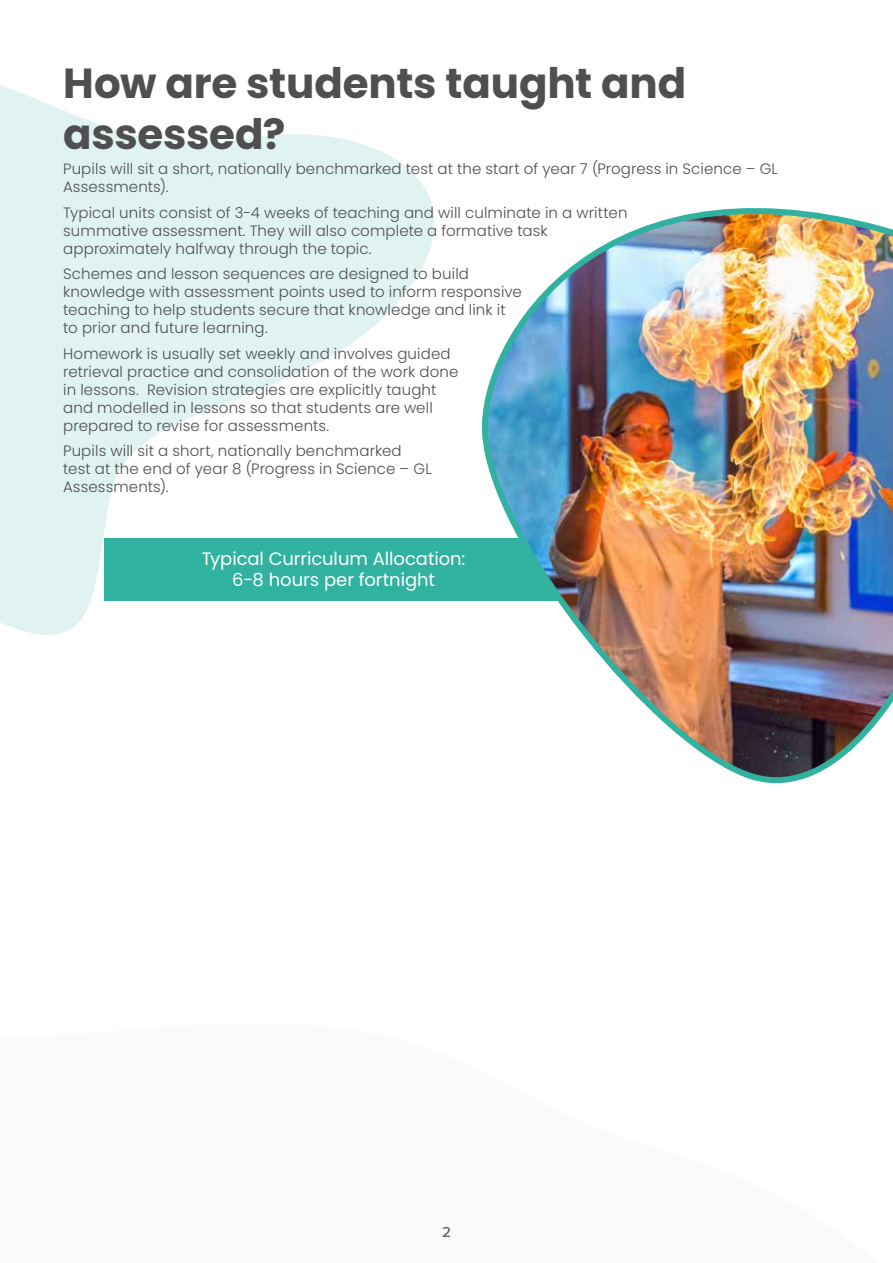
<style>
.page{position:relative;width:893px;height:1263px;background:#fff}
.page>*{position:absolute;margin:0;border:0;box-sizing:border-box;transform-origin:0 0}
.t1{font:700 42px/50.4px "Poppins";letter-spacing:-.005em;color:#4f4f51}
.t2{font:18px/21.6px "Poppins";letter-spacing:-.005em;color:#fff;text-align:center}
.t3{font:300 15px/18px "Poppins";letter-spacing:.01em;color:#4f4f51}
.t4{font:500 15px "Proxima Nova";color:#4f4f51}
</style>
<div class="page">
<svg style="left:0;top:85px;width:436px;height:550px;fill:#e0f3f0"></svg>
<div style="left:104px;top:538px;width:549px;height:62px;background:#31b1a0"></div>
<img style="left:473px;top:208px;width:420px;height:576px">
<h1 class="t1" style="left:63px;top:58px;width:624px">How are students taught and assessed?</h1>
<p class="t3" style="left:63px;top:160px;width:716px">Pupils will sit a short, nationally benchmarked test at the start of year 7 (Progress in Science – GL<br>Assessments).</p>
<p class="t3" style="left:63px;top:203px;width:566px">Typical units consist of 3-4 weeks of teaching and will culminate in a written summative assessment. They will also complete a formative task approximately halfway through the topic.</p>
<p class="t3" style="left:63px;top:265px;width:460px">Schemes and lesson sequences are designed to build knowledge with assessment points used to inform responsive teaching to help students secure that knowledge and link it to prior and future learning.</p>
<p class="t3" style="left:63px;top:344px;width:397px">Homework is usually set weekly and involves guided retrieval practice and consolidation of the work done in lessons. Revision strategies are explicitly taught and modelled in lessons so that students are well prepared to revise for assessments.</p>
<p class="t3" style="left:63px;top:442px;width:370px">Pupils will sit a short, nationally benchmarked test at the end of year 8 (Progress in Science – GL<br>Assessments).</p>
<p class="t2" style="left:202px;top:548px;width:265px">Typical Curriculum Allocation:<br>6-8 hours per fortnight</p>
<p class="t4" style="left:442px;top:1220px;width:10px">2</p>
</div>
